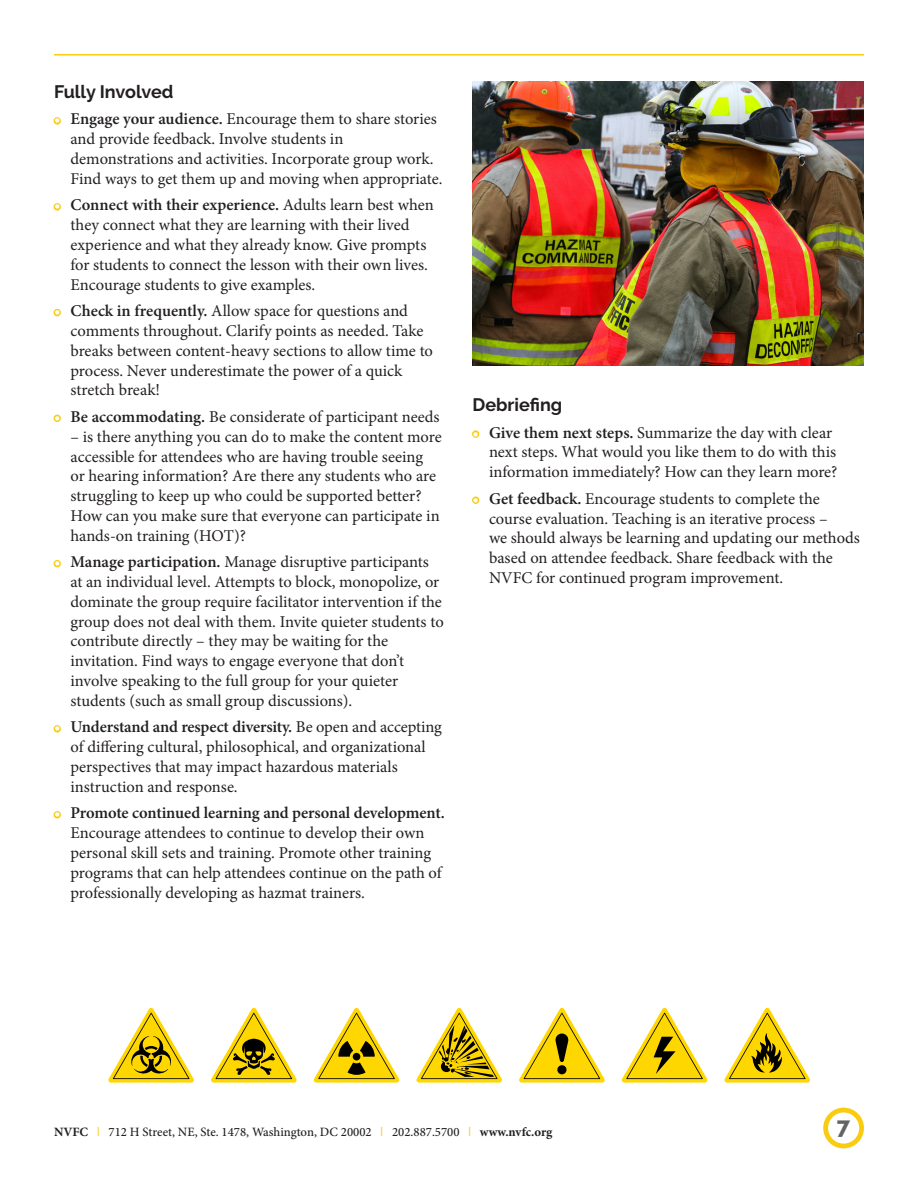
<style>
.page{position:relative;width:918px;height:1188px;background:#fff}
.page>*{position:absolute;margin:0;border:0;box-sizing:border-box;transform-origin:0 0}
.t1{font:800 23.25px "Raleway";color:#636366}
.Bullet_yellow{font:700 18px "Raleway";color:#231f20}
.Bullet_yellow-2{font:16.5px/19.8px "Minion Pro";letter-spacing:-.005em;color:#231f20}
.t2{font:500 12.75px "Minion Pro";color:#231f20}
.s1{color:#f9cc10}
.s2{font-weight:600}
.s3{font-weight:700}
.s4{font-family:"Raleway";font-weight:400;color:#f9cc10}
</style>
<div class="page">
<hr style="left:54px;top:54px;width:810px;height:2px;background:#f9cc10">
<div style="left:823px;top:1108px;width:41px;height:40px;border:5px solid #f9cc10;border-radius:50%"></div>
<img style="left:472px;top:81px;width:392px;height:285px">
<svg style="left:724px;top:1008px;width:86px;height:75px"></svg>
<svg style="left:621px;top:1008px;width:87px;height:75px"></svg>
<svg style="left:108px;top:1008px;width:86px;height:75px"></svg>
<svg style="left:313px;top:1008px;width:87px;height:75px"></svg>
<svg style="left:211px;top:1008px;width:86px;height:75px"></svg>
<svg style="left:519px;top:1008px;width:86px;height:75px"></svg>
<svg style="left:416px;top:1008px;width:86px;height:75px"></svg>
<p class="Bullet_yellow" style="left:54px;top:81px;width:121px">Fully Involved</p>
<p class="Bullet_yellow-2" style="left:70px;top:109px;width:373px;text-indent:-16px"><span class="s1">•</span> <span class="s2">Engage your audience.</span> Encourage them to share stories and provide feedback. Involve students in demonstrations and activities. Incorporate group work.<br>Find ways to get them up and moving when appropriate.</p>
<p class="Bullet_yellow-2" style="left:70px;top:195px;width:365px;text-indent:-16px"><span class="s1">•</span> <span class="s2">Connect with their experience.</span> Adults learn best when they connect what they are learning with their lived experience and what they already know. Give prompts for students to connect the lesson with their own lives.<br>Encourage students to give examples.</p>
<p class="Bullet_yellow-2" style="left:70px;top:301px;width:364px;text-indent:-16px"><span class="s1">•</span> <span class="s2">Check in frequently.</span> Allow space for questions and comments throughout. Clarify points as needed. Take breaks between content-heavy sections to allow time to process. Never underestimate the power of a quick stretch break!</p>
<p class="Bullet_yellow-2" style="left:54px;top:407px;width:387px"><span class="s1">•</span> <span class="s2">Be accommodating.</span> Be considerate of participant needs</p>
<p class="Bullet_yellow-2" style="left:70px;top:427px;width:373px">– is there anything you can do to make the content more accessible for attendees who are having trouble seeing<br>or hearing information? Are there any students who are struggling to keep up who could be supported better?<br>How can you make sure that everyone can participate in hands-on training (HOT)?</p>
<p class="Bullet_yellow-2" style="left:70px;top:552px;width:375px;text-indent:-16px"><span class="s1">•</span> <span class="s2">Manage participation.</span> Manage disruptive participants at an individual level. Attempts to block, monopolize, or dominate the group require facilitator intervention if the group does not deal with them. Invite quieter students to contribute directly – they may be waiting for the invitation. Find ways to engage everyone that don’t involve speaking to the full group for your quieter students (such as small group discussions).</p>
<p class="Bullet_yellow-2" style="left:70px;top:717px;width:373px;text-indent:-16px"><span class="s1">•</span> <span class="s2">Understand and respect diversity.</span> Be open and accepting of differing cultural, philosophical, and organizational perspectives that may impact hazardous materials instruction and response.</p>
<p class="Bullet_yellow-2" style="left:70px;top:803px;width:376px;text-indent:-16px"><span class="s1">•</span> <span class="s2">Promote continued learning and personal development.<br></span>Encourage attendees to continue to develop their own personal skill sets and training. Promote other training programs that can help attendees continue on the path of professionally developing as hazmat trainers.</p>
<p class="Bullet_yellow" style="left:472px;top:395px;width:91px">Debriefing</p>
<p class="Bullet_yellow-2" style="left:489px;top:423px;width:350px;text-indent:-16px"><span class="s1">•</span> <span class="s2">Give them next steps.</span> Summarize the day with clear next steps. What would you like them to do with this information immediately? How can they learn more?</p>
<p class="Bullet_yellow-2" style="left:489px;top:489px;width:373px;text-indent:-16px"><span class="s1">•</span> <span class="s2">Get feedback.</span> Encourage students to complete the course evaluation. Teaching is an iterative process –<br>we should always be learning and updating our methods based on attendee feedback. Share feedback with the NVFC for continued program improvement.</p>
<p class="t2" style="left:54px;top:1124px;width:500px"><span class="s3">NVFC</span> <span class="s4">I</span> 712 H Street, NE, Ste. 1478, Washington, DC 20002 <span class="s4">I</span> 202.887.5700 <span class="s4">I</span> <span class="s3">www.nvfc.org</span></p>
<h1 class="t1" style="left:837px;top:1112px;width:15px">7</h1>
</div>
